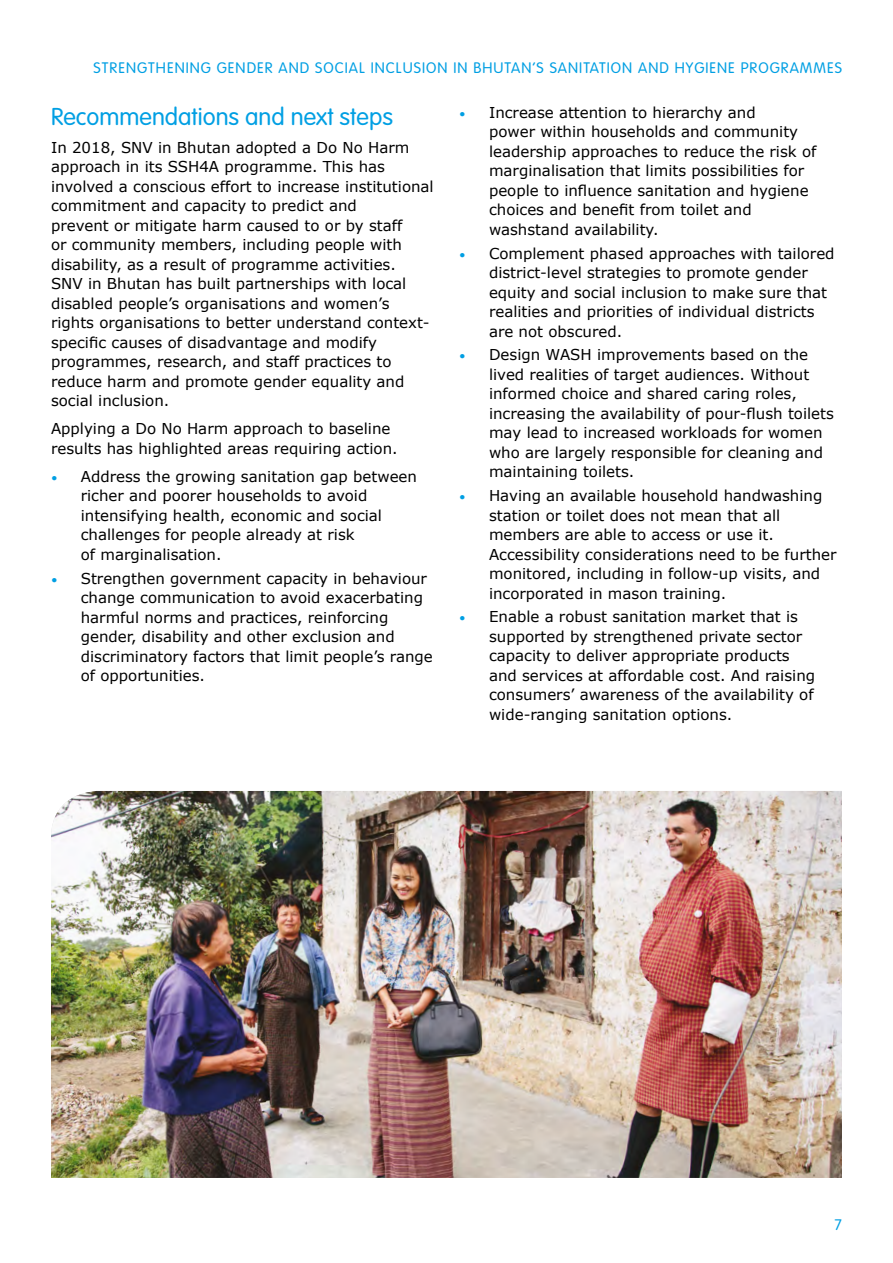
<style>
.page{position:relative;width:893px;height:1263px;background:#fff}
.page>*{position:absolute;margin:0;border:0;box-sizing:border-box;transform-origin:0 0}
.t1{font:300 24px "VAG Rounded Std";color:#009fe3}
.t2{font:15px/19.5px "Verdana";color:#000}
.t3{font:300 15px "VAG Rounded Std";letter-spacing:.07em;color:#009fe3}
.s1{font-size:12px;color:#009fe3}
</style>
<div class="page">
<img style="left:51px;top:791px;width:791px;height:387px">
<p class="t3" style="left:94px;top:59px;width:750px">STRENGTHENING GENDER AND SOCIAL INCLUSION IN BHUTAN’S SANITATION AND HYGIENE PROGRAMMES</p>
<h1 class="t1" style="left:51px;top:103px;width:343px">Recommendations and next steps</h1>
<p class="t2" style="left:51px;top:138px;width:384px">In 2018, SNV in Bhutan adopted a Do No Harm approach in its SSH4A programme. This has involved a conscious effort to increase institutional commitment and capacity to predict and<br>prevent or mitigate harm caused to or by staff<br>or community members, including people with disability, as a result of programme activities.<br>SNV in Bhutan has built partnerships with local disabled people’s organisations and women’s rights organisations to better understand context&shy;specific causes of disadvantage and modify programmes, research, and staff practices to reduce harm and promote gender equality and social inclusion.</p>
<p class="t2" style="left:51px;top:419px;width:348px">Applying a Do No Harm approach to baseline results has highlighted areas requiring action.</p>
<p class="t2" style="left:81px;top:467px;width:338px;text-indent:-30px"><span class="s1">•</span> Address the growing sanitation gap between richer and poorer households to avoid intensifying health, economic and social challenges for people already at risk<br>of marginalisation.</p>
<p class="t2" style="left:81px;top:569px;width:354px;text-indent:-30px"><span class="s1">•</span> Strengthen government capacity in behaviour change communication to avoid exacerbating harmful norms and practices, reinforcing gender, disability and other exclusion and discriminatory factors that limit people’s range of opportunities.</p>
<p class="t2" style="left:489px;top:103px;width:329px;text-indent:-30px"><span class="s1">•</span> Increase attention to hierarchy and<br>power within households and community leadership approaches to reduce the risk of marginalisation that limits possibilities for people to influence sanitation and hygiene choices and benefit from toilet and washstand availability.</p>
<p class="t2" style="left:489px;top:244px;width:347px;text-indent:-30px"><span class="s1">•</span> Complement phased approaches with tailored district-level strategies to promote gender equity and social inclusion to make sure that realities and priorities of individual districts are not obscured.</p>
<p class="t2" style="left:489px;top:345px;width:346px;text-indent:-30px"><span class="s1">•</span> Design WASH improvements based on the lived realities of target audiences. Without informed choice and shared caring roles, increasing the availability of pour-flush toilets may lead to increased workloads for women who are largely responsible for cleaning and maintaining toilets.</p>
<p class="t2" style="left:489px;top:486px;width:349px;text-indent:-30px"><span class="s1">•</span> Having an available household handwashing station or toilet does not mean that all members are able to access or use it.<br>Accessibility considerations need to be further monitored, including in follow-up visits, and incorporated in mason training.</p>
<p class="t2" style="left:489px;top:607px;width:328px;text-indent:-30px"><span class="s1">•</span> Enable a robust sanitation market that is supported by strengthened private sector capacity to deliver appropriate products and services at affordable cost. And raising consumers’ awareness of the availability of wide-ranging sanitation options.</p>
<p class="t3" style="left:834px;top:1216px;width:9px">7</p>
</div>
